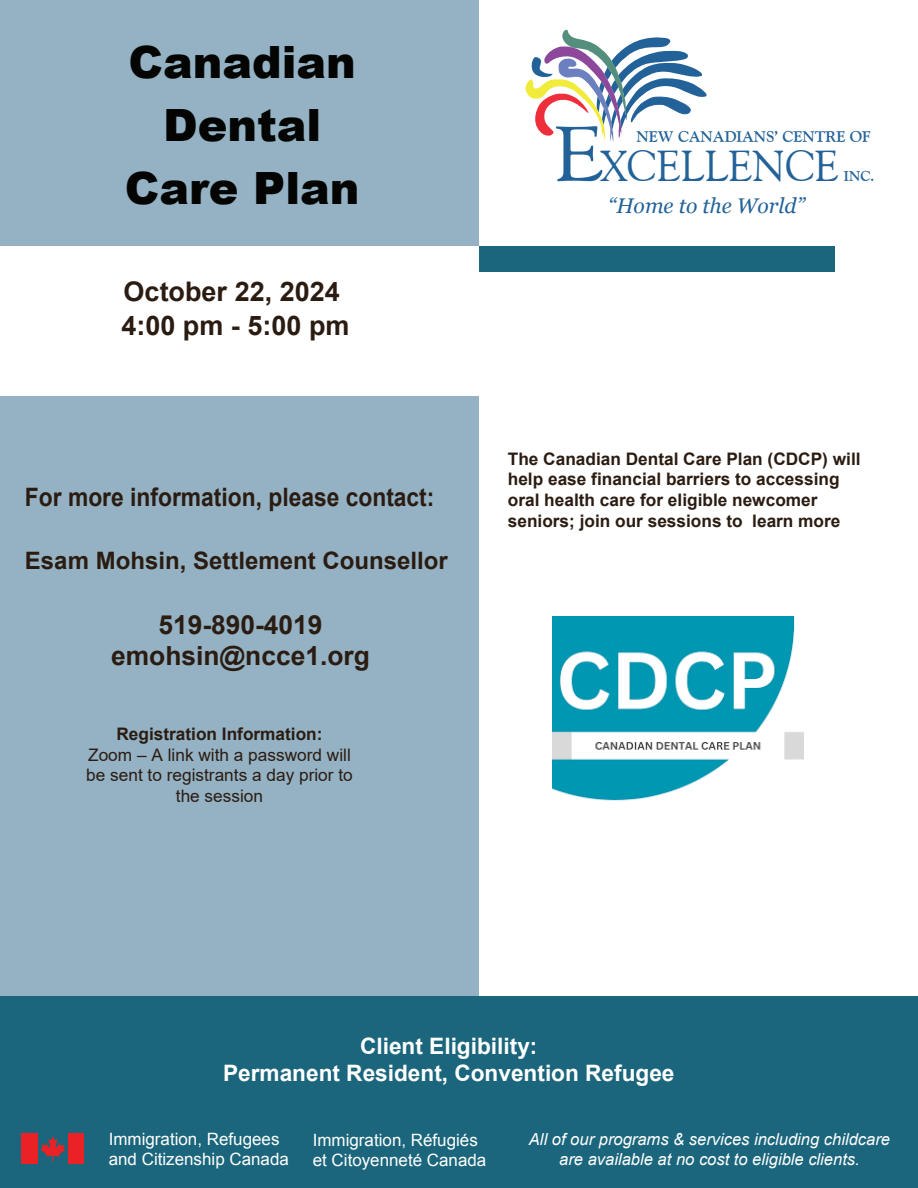
<style>
.page{position:relative;width:918px;height:1188px;background:#fff}
.page>*{position:absolute;margin:0;border:0;box-sizing:border-box;transform-origin:0 0}
.t1{font:900 44.55px/62.8px "Arial";color:#040503;text-align:center}
.t2{font:43.2px "Goudy Old Style BT";color:#236298}
.t3{font:700 27px/33.6px "Arial";color:#2b1c12}
.t4{font:700 26.4px/31.7px "Arial";color:#2b1c12;text-align:center}
.t5{font:700 25.35px "Arial";color:#2b1c12;scale:.9 1}
.t6{font:700 24px "Arial";color:#2b1c12}
.t7{font:700 22.65px/27.2px "Arial";color:#fff;text-align:center}
.t8{font:italic 21.15px "Georgia";color:#236298}
.t9{font:700 17.25px/20.7px "Arial";color:#2b1c12}
.t10{font:17.25px/20.7px "Arial";color:#2b1c12;text-align:center}
.t11{font:16.95px/20.4px "Arial";color:#fff}
.t12{font:italic 16.5px/19.8px "Arial";color:#fff;text-align:center}
.t13{font:700 15.45px "Goudy Old Style BT";color:#236298}
.t14{font:700 14.25px "Goudy Old Style BT";color:#236298}
.s1{font-size:77.85px}
</style>
<div class="page">
<div style="left:1px;top:0;width:478px;height:1188px;background:#94b2c4"></div>
<div style="left:0;top:996px;width:918px;height:192px;background:#1b667c"></div>
<div style="left:0;top:246px;width:479px;height:150px;background:#fff"></div>
<div style="left:479px;top:246px;width:356px;height:25px;background:#1b667c"></div>
<svg style="left:40px;top:1136px;width:26px;height:26px"></svg>
<div style="left:22px;top:1133px;width:16px;height:31px;background:#eb2225"></div>
<div style="left:68px;top:1133px;width:16px;height:31px;background:#eb2225"></div>
<svg style="left:525px;top:30px;width:182px;height:111px"></svg>
<img style="left:553px;top:617px;width:250px;height:184px">
<h1 class="t1" style="left:125px;top:29px;width:236px">Canadian<br>Dental<br>Care Plan</h1>
<h3 class="t3" style="left:121px;top:276px;width:230px">October 22, 2024<br>4:00 pm - 5:00 pm</h3>
<h3 class="t5" style="left:25px;top:480px;width:457px">For more information, please contact:</h3>
<h3 class="t6" style="left:25px;top:545px;width:424px">Esam Mohsin, Settlement Counsellor</h3>
<h3 class="t4" style="left:111px;top:609px;width:260px">519-890-4019 emohsin@ncce1.org</h3>
<p class="t9" style="left:117px;top:724px;width:208px">Registration Information:</p>
<p class="t10" style="left:86px;top:744px;width:268px">Zoom – A link with a password will be sent to registrants a day prior to the session</p>
<h2 class="t2" style="left:554px;top:139px;width:287px"><span class="s1">E</span>XCELLENCE</h2>
<p class="t13" style="left:637px;top:127px;width:236px">NEW CANADIANS’ CENTRE OF</p>
<p class="t14" style="left:844px;top:167px;width:32px">INC.</p>
<p class="t8" style="left:608px;top:190px;width:198px">“Home to the World”</p>
<p class="t9" style="left:508px;top:449px;width:354px">The Canadian Dental Care Plan (CDCP) will help ease financial barriers to accessing oral health care for eligible newcomer seniors; join our sessions to learn more</p>
<h3 class="t7" style="left:223px;top:1033px;width:453px">Client Eligibility:<br>Permanent Resident, Convention Refugee</h3>
<p class="t11" style="left:109px;top:1129px;width:182px">Immigration, Refugees and Citizenship Canada</p>
<p class="t11" style="left:313px;top:1130px;width:175px">Immigration, Réfugiés et Citoyenneté Canada</p>
<p class="t12" style="left:529px;top:1130px;width:363px">All of our programs &amp; services including childcare are available at no cost to eligible clients.</p>
</div>
